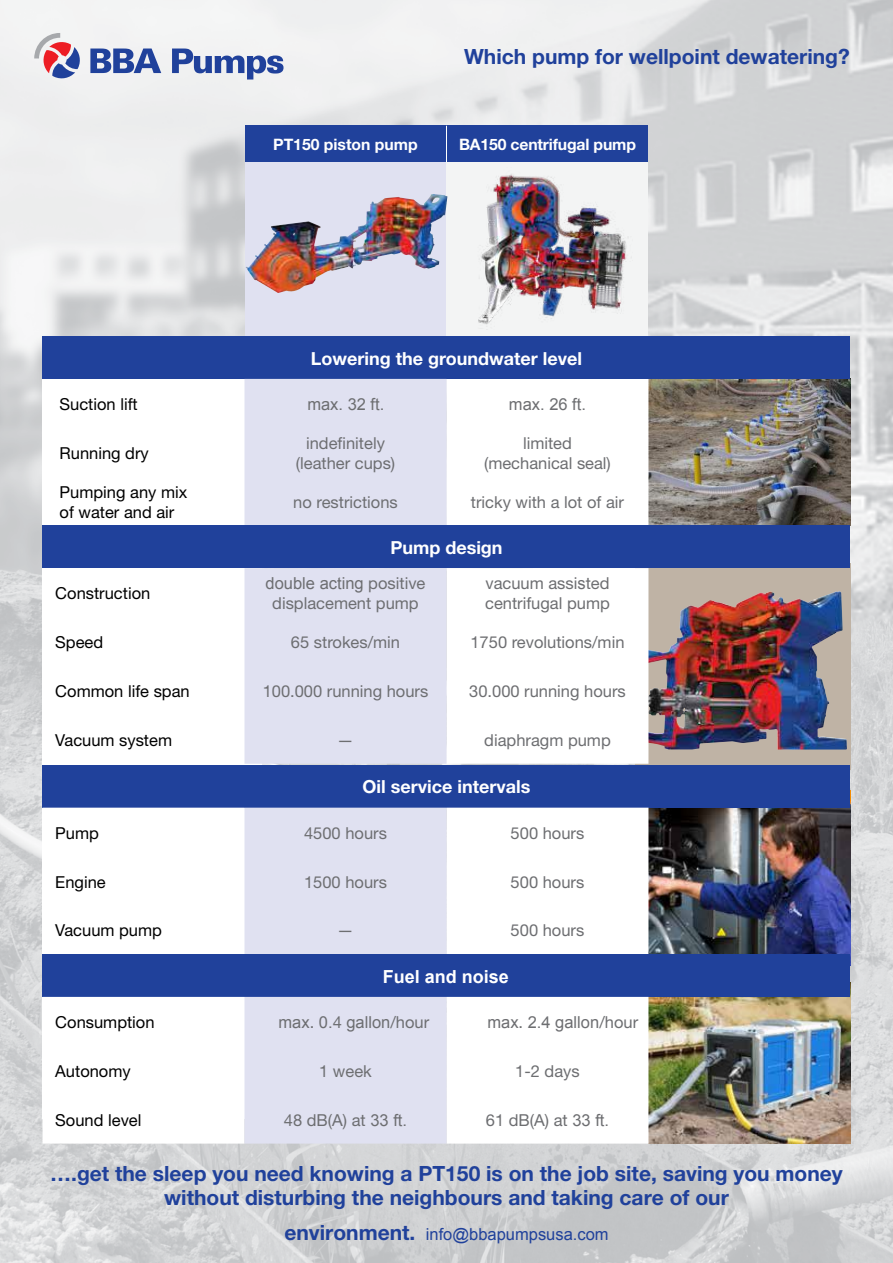
<style>
.page{position:relative;width:893px;height:1263px;background:#fff}
.page>*{position:absolute;margin:0;border:0;box-sizing:border-box;transform-origin:0 0}
.t1{font:700 21px "Helvetica Neue";color:#20419b}
.t2{font:700 18px "Helvetica Neue";color:#fff}
.t3{font:700 18px "Arial";color:#fff}
.t4{font:16.5px/19.8px "Helvetica Neue";color:#6d6e71;text-align:center}
.t5{font:16.5px/19.8px "Helvetica Neue";color:#000}
.t6{font:16.5px "Arial";color:#6d6e71}
.t7{font:16.5px "Arial";color:#20419b}
.t8{font:700 15.75px "Helvetica Neue";letter-spacing:-.01em;color:#fff}
.s1{font-family:"Helvetica Neue"}
.s2{font-family:"Arial"}
.s3{font-family:"Helvetica Neue";font-weight:700;font-size:21px}
</style>
<div class="page">
<img style="left:0;top:0;width:893px;height:1263px">
<img style="left:649px;top:379px;width:201px;height:146px">
<img style="left:648px;top:808px;width:202px;height:146px">
<img style="left:648px;top:997px;width:202px;height:146px">
<div style="left:635px;top:563px;width:216px;height:207px;background:#bfb3a5"></div>
<img style="left:648px;top:591px;width:191px;height:158px">
<img style="left:244px;top:162px;width:202px;height:174px">
<div style="left:446px;top:132px;width:202px;height:223px;background:#f3f4f4"></div>
<img style="left:379px;top:194px;width:54px;height:11px">
<img style="left:445px;top:168px;width:182px;height:162px">
<div style="left:244px;top:126px;width:202px;height:36px;background:#20419b"></div>
<div style="left:446px;top:126px;width:202px;height:36px;background:#20419b"></div>
<svg style="left:43px;top:379px;width:605px;height:147px"></svg>
<div style="left:43px;top:336px;width:807px;height:43px;background:#20419b"></div>
<div style="left:244px;top:379px;width:202px;height:147px;background:#e0e1f1"></div>
<div style="left:43px;top:526px;width:807px;height:42px;background:#20419b"></div>
<svg style="left:43px;top:568px;width:605px;height:196px"></svg>
<div style="left:244px;top:568px;width:202px;height:196px;background:#e0e1f1"></div>
<div style="left:43px;top:765px;width:807px;height:43px;background:#20419b"></div>
<svg style="left:43px;top:808px;width:605px;height:146px"></svg>
<div style="left:244px;top:808px;width:202px;height:146px;background:#e0e1f1"></div>
<div style="left:43px;top:954px;width:807px;height:43px;background:#20419b"></div>
<svg style="left:43px;top:997px;width:605px;height:146px"></svg>
<div style="left:244px;top:997px;width:202px;height:146px;background:#e0e1f1"></div>
<svg style="left:90px;top:49px;width:71px;height:24px"></svg>
<svg style="left:172px;top:49px;width:112px;height:31px"></svg>
<svg style="left:34px;top:33px;width:48px;height:47px"></svg>
<hr style="left:446px;top:126px;width:1px;height:36px;background:#fff">
<p class="t1" style="left:464px;top:43px;width:387px">Which pump for wellpoint dewatering?</p>
<p class="t8" style="left:273px;top:135px;width:146px">PT150 piston pump</p>
<p class="t8" style="left:459px;top:135px;width:178px">BA150 centrifugal pump</p>
<p class="t2" style="left:311px;top:347px;width:273px">Lowering the groundwater level</p>
<p class="t5" style="left:60px;top:394px;width:80px">Suction lift</p>
<p class="t6" style="left:307px;top:393px;width:79px">max. 32 ft.</p>
<p class="t5" style="left:60px;top:443px;width:91px">Running dry</p>
<p class="t4" style="left:296px;top:433px;width:101px">indefinitely (leather cups)</p>
<p class="t5" style="left:60px;top:482px;width:129px">Pumping any mix of water and air</p>
<p class="t4" style="left:293px;top:492px;width:106px">no restrictions</p>
<p class="t6" style="left:509px;top:393px;width:79px">max. 26 ft.</p>
<p class="t4" style="left:484px;top:433px;width:128px">limited (mechanical seal)</p>
<p class="t4" style="left:471px;top:492px;width:155px">tricky with a lot of air</p>
<p class="t2" style="left:390px;top:536px;width:114px">Pump design</p>
<p class="t5" style="left:55px;top:583px;width:97px">Construction</p>
<p class="t6" style="left:266px;top:573px;width:161px">double acting <span class="s1">positive</span></p>
<p class="t4" style="left:272px;top:593px;width:148px">displacement pump</p>
<p class="t4" style="left:485px;top:573px;width:126px;text-align:left">vacuum assi<span class="s2">s</span>ted centrifugal pump</p>
<p class="t5" style="left:55px;top:632px;width:49px">Speed</p>
<p class="t4" style="left:291px;top:632px;width:111px">65 strokes/min</p>
<p class="t4" style="left:470px;top:632px;width:156px">1750 revolutions/min</p>
<p class="t5" style="left:55px;top:681px;width:136px">Common life span</p>
<p class="t4" style="left:263px;top:681px;width:167px">100.000 running hours</p>
<p class="t4" style="left:469px;top:681px;width:158px">30.000 running hours</p>
<p class="t5" style="left:55px;top:730px;width:118px">Vacuum system</p>
<p class="t4" style="left:337px;top:730px;width:18px">—</p>
<p class="t4" style="left:484px;top:730px;width:128px">diaphragm pump</p>
<p class="t2" style="left:362px;top:776px;width:169px">Oil service intervals</p>
<p class="t5" style="left:55px;top:822px;width:45px">Pump</p>
<p class="t4" style="left:304px;top:822px;width:84px">4500 hours</p>
<p class="t4" style="left:511px;top:822px;width:75px">500 hours</p>
<p class="t5" style="left:55px;top:871px;width:52px">Engine</p>
<p class="t4" style="left:304px;top:871px;width:84px">1500 hours</p>
<p class="t4" style="left:511px;top:871px;width:75px">500 hours</p>
<p class="t5" style="left:55px;top:920px;width:108px">Vacuum pump</p>
<p class="t4" style="left:337px;top:920px;width:18px">—</p>
<p class="t4" style="left:511px;top:920px;width:75px">500 hours</p>
<p class="t3" style="left:383px;top:964px;width:128px">Fuel and noise</p>
<p class="t5" style="left:55px;top:1012px;width:101px">Consumption</p>
<p class="t6" style="left:279px;top:1011px;width:152px">max<span class="s1">.</span> 0.<span class="s1">4</span> gallon<span class="s1">/hour</span></p>
<p class="t6" style="left:487px;top:1011px;width:152px">max<span class="s1">.</span> 2.4 gallon<span class="s1">/hour</span></p>
<p class="t5" style="left:55px;top:1061px;width:77px">Autonomy</p>
<p class="t4" style="left:319px;top:1061px;width:54px">1 week</p>
<p class="t4" style="left:515px;top:1061px;width:66px">1-2 days</p>
<p class="t5" style="left:55px;top:1110px;width:88px">Sound level</p>
<p class="t4" style="left:284px;top:1110px;width:125px">48 dB(A) at <span class="s2">33 ft.</span></p>
<p class="t4" style="left:486px;top:1110px;width:125px">61 dB(A) at <span class="s2">33 ft.</span></p>
<p class="t1" style="left:50px;top:1161px;width:794px">….get the sleep you need knowing a PT150 is on the job site, saving you money</p>
<p class="t1" style="left:164px;top:1185px;width:566px">without disturbing the neighbours and taking care of our</p>
<p class="t7" style="left:284px;top:1223px;width:326px"><span class="s3">environment.</span> info@bbapumpsusa.com</p>
</div>
